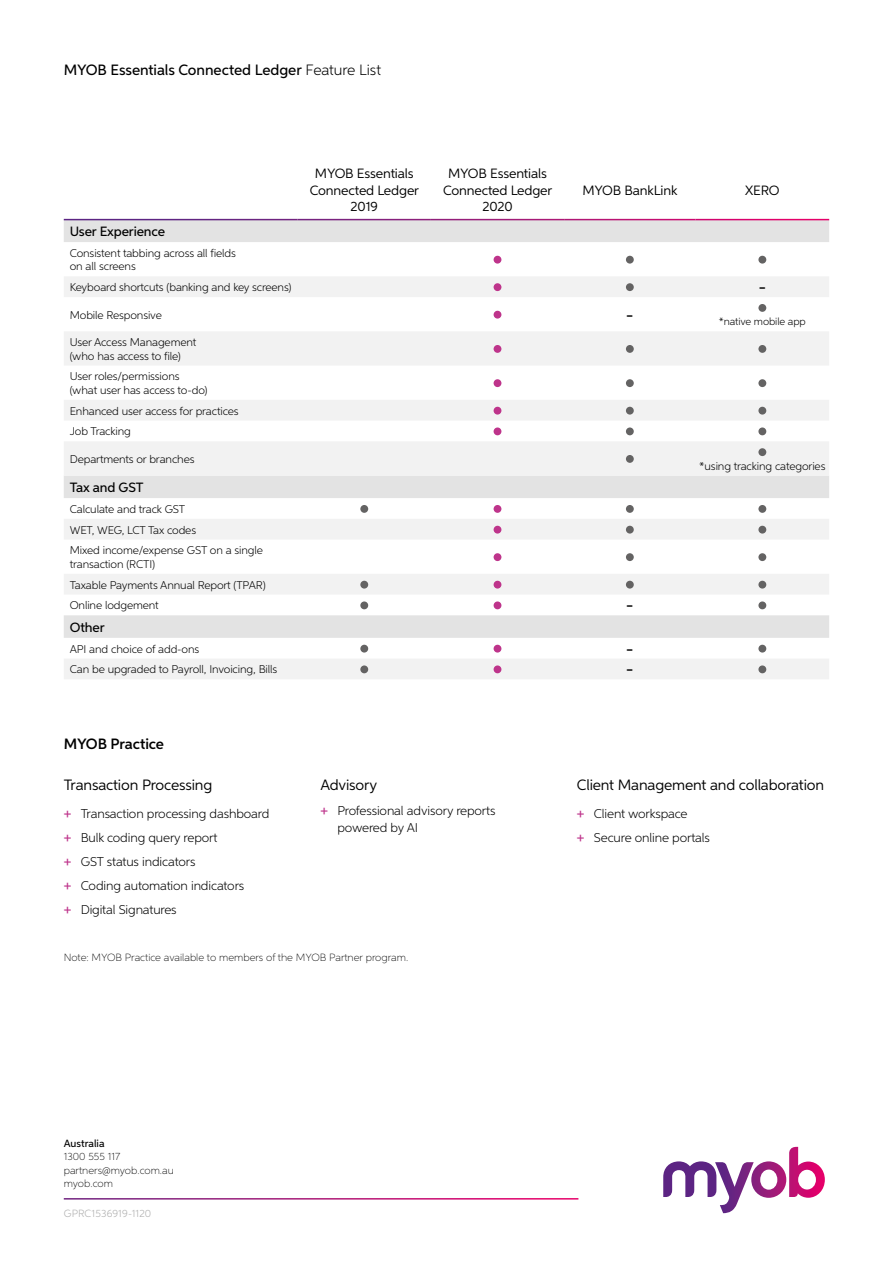
<style>
.page{position:relative;width:893px;height:1263px;background:#fff}
.page>*{position:absolute;margin:0;border:0;box-sizing:border-box;transform-origin:0 0}
.t1{font:15px "Neutro MYOB";letter-spacing:-.01em;color:#000}
.t2{font:500 15px "Neutro MYOB";letter-spacing:-.005em;color:#000}
.t3{font:600 15px "Neutro MYOB";letter-spacing:-.01em;color:#000}
.t4{font:13.5px/16.5px "Neutro MYOB";letter-spacing:-.01em;color:#000;text-align:center}
.t5{font:500 13.5px "Neutro MYOB";letter-spacing:-.01em;color:#000}
.t6{font:300 12.75px/23.7px "Neutro MYOB";letter-spacing:-.01em;color:#000}
.t7{font:300 11.25px/20.7px "Neutro MYOB";letter-spacing:-.01em;color:#000}
.t8{font:900 11.25px "Neutro MYOB";color:#000}
.t9{font:100 10.5px/13.5px "Neutro MYOB";color:#000}
.t10{font:300 10.5px "Neutro MYOB";letter-spacing:.005em;color:#adadad}
.t11{font:300 10.5px "Neutro MYOB";letter-spacing:-.01em;color:#000}
.t12{font:500 10.5px "Neutro MYOB";color:#000}
.s1{font-weight:300}
.s2{font-weight:500;font-size:13.5px;color:#be348b}
</style>
<div class="page">
<svg style="left:663px;top:1147px;width:162px;height:66px"></svg>
<svg style="left:64px;top:220px;width:765px;height:44px;fill:#e3e3e3"></svg>
<svg style="left:64px;top:277px;width:765px;height:402px"></svg>
<div style="left:494px;top:256px;width:7px;height:8px;background:#be348b;border-radius:50%"></div>
<div style="left:626px;top:256px;width:8px;height:8px;background:#646363;border-radius:50%"></div>
<div style="left:758px;top:256px;width:8px;height:8px;background:#646363;border-radius:50%"></div>
<div style="left:494px;top:283px;width:7px;height:8px;background:#be348b;border-radius:50%"></div>
<div style="left:626px;top:283px;width:8px;height:8px;background:#646363;border-radius:50%"></div>
<div style="left:494px;top:311px;width:7px;height:8px;background:#be348b;border-radius:50%"></div>
<div style="left:758px;top:304px;width:8px;height:8px;background:#646363;border-radius:50%"></div>
<div style="left:494px;top:345px;width:7px;height:8px;background:#be348b;border-radius:50%"></div>
<div style="left:626px;top:345px;width:8px;height:8px;background:#646363;border-radius:50%"></div>
<div style="left:758px;top:345px;width:8px;height:8px;background:#646363;border-radius:50%"></div>
<div style="left:494px;top:379px;width:7px;height:8px;background:#be348b;border-radius:50%"></div>
<div style="left:626px;top:379px;width:8px;height:8px;background:#646363;border-radius:50%"></div>
<div style="left:758px;top:379px;width:8px;height:8px;background:#646363;border-radius:50%"></div>
<div style="left:494px;top:407px;width:7px;height:8px;background:#be348b;border-radius:50%"></div>
<div style="left:626px;top:407px;width:8px;height:8px;background:#646363;border-radius:50%"></div>
<div style="left:758px;top:407px;width:8px;height:8px;background:#646363;border-radius:50%"></div>
<div style="left:494px;top:427px;width:7px;height:8px;background:#be348b;border-radius:50%"></div>
<div style="left:626px;top:427px;width:8px;height:8px;background:#646363;border-radius:50%"></div>
<div style="left:758px;top:427px;width:8px;height:8px;background:#646363;border-radius:50%"></div>
<div style="left:626px;top:455px;width:8px;height:8px;background:#646363;border-radius:50%"></div>
<div style="left:758px;top:448px;width:8px;height:8px;background:#646363;border-radius:50%"></div>
<div style="left:360px;top:505px;width:8px;height:8px;background:#646363;border-radius:50%"></div>
<div style="left:494px;top:505px;width:7px;height:8px;background:#be348b;border-radius:50%"></div>
<div style="left:626px;top:505px;width:8px;height:8px;background:#646363;border-radius:50%"></div>
<div style="left:758px;top:505px;width:8px;height:8px;background:#646363;border-radius:50%"></div>
<div style="left:494px;top:526px;width:7px;height:8px;background:#be348b;border-radius:50%"></div>
<div style="left:626px;top:526px;width:8px;height:8px;background:#646363;border-radius:50%"></div>
<div style="left:758px;top:526px;width:8px;height:8px;background:#646363;border-radius:50%"></div>
<div style="left:494px;top:553px;width:7px;height:8px;background:#be348b;border-radius:50%"></div>
<div style="left:626px;top:553px;width:8px;height:8px;background:#646363;border-radius:50%"></div>
<div style="left:758px;top:553px;width:8px;height:8px;background:#646363;border-radius:50%"></div>
<div style="left:360px;top:581px;width:8px;height:8px;background:#646363;border-radius:50%"></div>
<div style="left:494px;top:581px;width:7px;height:8px;background:#be348b;border-radius:50%"></div>
<div style="left:626px;top:581px;width:8px;height:8px;background:#646363;border-radius:50%"></div>
<div style="left:758px;top:581px;width:8px;height:8px;background:#646363;border-radius:50%"></div>
<div style="left:360px;top:601px;width:8px;height:8px;background:#646363;border-radius:50%"></div>
<div style="left:494px;top:601px;width:7px;height:8px;background:#be348b;border-radius:50%"></div>
<div style="left:758px;top:601px;width:8px;height:8px;background:#646363;border-radius:50%"></div>
<div style="left:360px;top:645px;width:8px;height:7px;background:#646363;border-radius:50%"></div>
<div style="left:494px;top:645px;width:7px;height:7px;background:#be348b;border-radius:50%"></div>
<div style="left:758px;top:645px;width:8px;height:7px;background:#646363;border-radius:50%"></div>
<div style="left:360px;top:665px;width:8px;height:8px;background:#646363;border-radius:50%"></div>
<div style="left:494px;top:665px;width:7px;height:8px;background:#be348b;border-radius:50%"></div>
<div style="left:758px;top:665px;width:8px;height:8px;background:#646363;border-radius:50%"></div>
<h1 class="t2" style="left:64px;top:61px;width:319px">MYOB Essentials Connected Ledger <span class="s1">Feature List</span></h1>
<p class="t4" style="left:310px;top:165px;width:111px">MYOB Essentials<br>Connected Ledger<br>2019</p>
<p class="t4" style="left:443px;top:165px;width:111px">MYOB Essentials<br>Connected Ledger<br>2020</p>
<p class="t4" style="left:582px;top:181px;width:96px">MYOB BankLink</p>
<p class="t4" style="left:745px;top:181px;width:36px">XERO</p>
<p class="t5" style="left:70px;top:223px;width:97px">User Experience</p>
<p class="t7" style="left:70px;top:246px;width:168px;line-height:13.5px">Consistent tabbing across all fields on all screens</p>
<p class="t7" style="left:70px;top:277px;width:223px">Keyboard shortcuts (banking and key screens)</p>
<p class="t8" style="left:759px;top:280px;width:8px">–</p>
<p class="t7" style="left:70px;top:304px;width:94px">Mobile Responsive</p>
<p class="t8" style="left:627px;top:308px;width:8px">–</p>
<p class="t11" style="left:719px;top:315px;width:88px">*native mobile app</p>
<p class="t7" style="left:70px;top:335px;width:128px;line-height:13.5px">User Access Management (who has access to file)</p>
<p class="t7" style="left:70px;top:369px;width:139px;line-height:13.5px">User roles/permissions (what user has access to-do)</p>
<p class="t7" style="left:70px;top:400px;width:170px">Enhanced user access for practices<br>Job Tracking</p>
<p class="t7" style="left:70px;top:448px;width:126px">Departments or branches</p>
<p class="t7" style="left:699px;top:455px;width:128px">*using tracking categories</p>
<p class="t5" style="left:70px;top:479px;width:75px">Tax and GST</p>
<p class="t7" style="left:70px;top:498px;width:195px">Calculate and track GST<br>WET, WEG, LCT Tax codes<br>Mixed income/expense GST on a single</p>
<p class="t7" style="left:70px;top:553px;width:197px">transaction (RCTI)<br>Taxable Payments Annual Report (TPAR)<br>Online lodgement</p>
<p class="t8" style="left:627px;top:598px;width:8px">–</p>
<p class="t5" style="left:70px;top:619px;width:36px">Other</p>
<p class="t7" style="left:70px;top:638px;width:131px">API and choice of add-ons</p>
<p class="t8" style="left:627px;top:642px;width:8px">–</p>
<p class="t7" style="left:70px;top:659px;width:209px">Can be upgraded to Payroll, Invoicing, Bills</p>
<p class="t8" style="left:627px;top:662px;width:8px">–</p>
<h1 class="t3" style="left:64px;top:735px;width:102px">MYOB Practice</h1>
<h1 class="t1" style="left:64px;top:776px;width:150px">Transaction Processing</h1>
<p class="t6" style="left:64px;top:802px;width:207px"><span class="s2">+</span> Transaction processing dashboard <span class="s2">+</span> Bulk coding query report<br><span class="s2">+</span> GST status indicators<br><span class="s2">+</span> Coding automation indicators<br><span class="s2">+</span> Digital Signatures</p>
<h1 class="t1" style="left:320px;top:776px;width:58px">Advisory</h1>
<p class="t6" style="left:337px;top:802px;width:160px;line-height:16.5px;text-indent:-17px"><span class="s2">+</span> Professional advisory reports powered by AI</p>
<p class="t9" style="left:64px;top:950px;width:346px">Note: MYOB Practice available to members of the MYOB Partner program.</p>
<p class="t12" style="left:64px;top:1137px;width:42px">Australia</p>
<p class="t9" style="left:64px;top:1150px;width:112px">1300 555 117 partners@myob.com.au myob.com</p>
<p class="t10" style="left:64px;top:1207px;width:89px">GPRC1536919-1120</p>
<h1 class="t1" style="left:577px;top:776px;width:249px">Client Management and collaboration</h1>
<p class="t6" style="left:577px;top:802px;width:135px"><span class="s2">+</span> Client workspace<br><span class="s2">+</span> Secure online portals</p>
</div>
